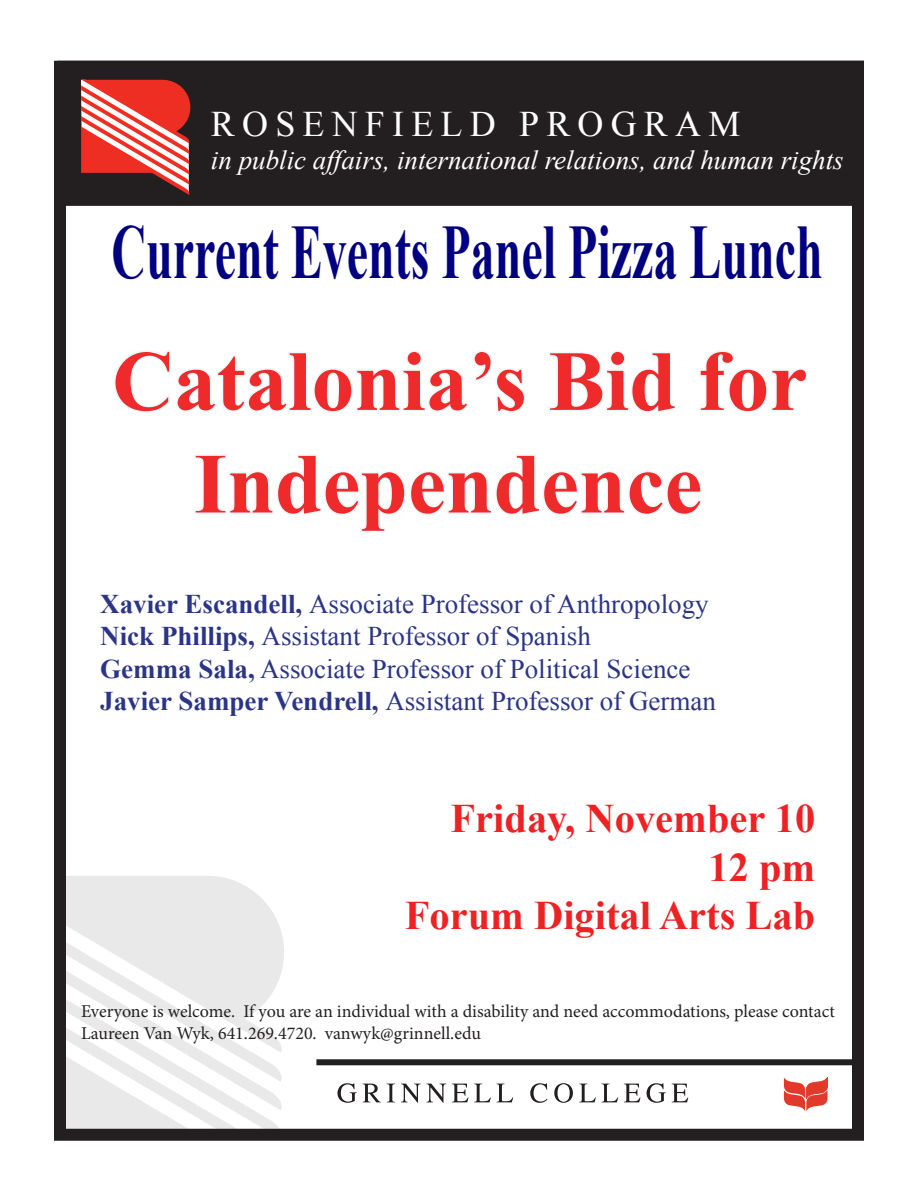
<style>
.page{position:relative;width:918px;height:1188px;background:#fff}
.page>*{position:absolute;margin:0;border:0;box-sizing:border-box;transform-origin:0 0}
.t1{font:700 85.5px/102.6px "Times New Roman";color:#ee2a2b;text-align:center}
.t2{font:700 76.8px "Times New Roman";color:#010080;scale:.62 1}
.t3{font:700 40.5px "Times New Roman";color:#ee2123}
.t4{font:36px "Times New Roman";letter-spacing:.2em;color:#fff}
.t5{font:27px "Times New Roman";color:#2b3586}
.t6{font:italic 27px "Times New Roman";color:#fff}
.t7{font:18px/21.6px "Minion Pro";color:#231f20}
.s1{font-weight:700}
</style>
<div class="page">
<svg style="left:67px;top:876px;width:217px;height:252px"></svg>
<div style="left:316px;top:1059px;width:544px;height:6px;background:#231f20"></div>
<div style="left:58px;top:62px;width:805px;height:143px;background:#231f20"></div>
<div style="left:57px;top:61px;width:807px;height:145px;border:2px solid #231f20"></div>
<svg style="left:784px;top:1078px;width:44px;height:33px"></svg>
<svg style="left:338px;top:1083px;width:19px;height:20px"></svg>
<svg style="left:363px;top:1084px;width:18px;height:18px"></svg>
<svg style="left:387px;top:1084px;width:8px;height:18px"></svg>
<svg style="left:401px;top:1084px;width:45px;height:19px"></svg>
<svg style="left:452px;top:1084px;width:39px;height:18px"></svg>
<svg style="left:497px;top:1084px;width:16px;height:18px"></svg>
<svg style="left:530px;top:1083px;width:18px;height:20px"></svg>
<svg style="left:554px;top:1083px;width:19px;height:20px"></svg>
<svg style="left:579px;top:1084px;width:17px;height:18px"></svg>
<svg style="left:602px;top:1084px;width:16px;height:18px"></svg>
<svg style="left:624px;top:1084px;width:17px;height:18px"></svg>
<svg style="left:647px;top:1083px;width:19px;height:20px"></svg>
<svg style="left:672px;top:1084px;width:16px;height:18px"></svg>
<svg style="left:81px;top:80px;width:110px;height:115px"></svg>
<div style="left:54px;top:61px;width:810px;height:1080px;border:12px solid #231f20"></div>
<svg style="left:114px;top:350px;width:411px;height:63px"></svg>
<svg style="left:549px;top:350px;width:127px;height:63px"></svg>
<svg style="left:699px;top:351px;width:108px;height:62px"></svg>
<svg style="left:194px;top:454px;width:508px;height:78px"></svg>
<p class="t4" style="left:211px;top:100px;width:531px">ROSENFIELD PROGRAM</p>
<p class="t6" style="left:211px;top:141px;width:634px">in public affairs, international relations, and human rights</p>
<p class="t2" style="left:112px;top:199px;width:1148px">Current Events Panel Pizza Lunch</p>
<p class="t1" style="left:112px;top:328px;width:697px">Catalonia’s Bid for<br>Independence</p>
<p class="t5" style="left:100px;top:586px;width:610px"><span class="s1">Xavier Escandell,</span> Associate Professor of Anthropology</p>
<p class="t5" style="left:100px;top:618px;width:492px"><span class="s1">Nick Phillips,</span> Assistant Professor of Spanish</p>
<p class="t5" style="left:100px;top:650px;width:592px"><span class="s1">Gemma Sala,</span> Associate Professor of Political Science</p>
<p class="t5" style="left:100px;top:683px;width:617px"><span class="s1">Javier Samper Vendrell,</span> Assistant Professor of German</p>
<p class="t3" style="left:451px;top:790px;width:366px">Friday, November 10</p>
<p class="t3" style="left:709px;top:839px;width:108px">12 pm</p>
<p class="t3" style="left:405px;top:888px;width:412px">Forum Digital Arts Lab</p>
<p class="t7" style="left:81px;top:1001px;width:755px">Everyone is welcome. If you are an individual with a disability and need accommodations, please contact<br>Laureen Van Wyk, 641.269.4720. vanwyk@grinnell.edu</p>
</div>
